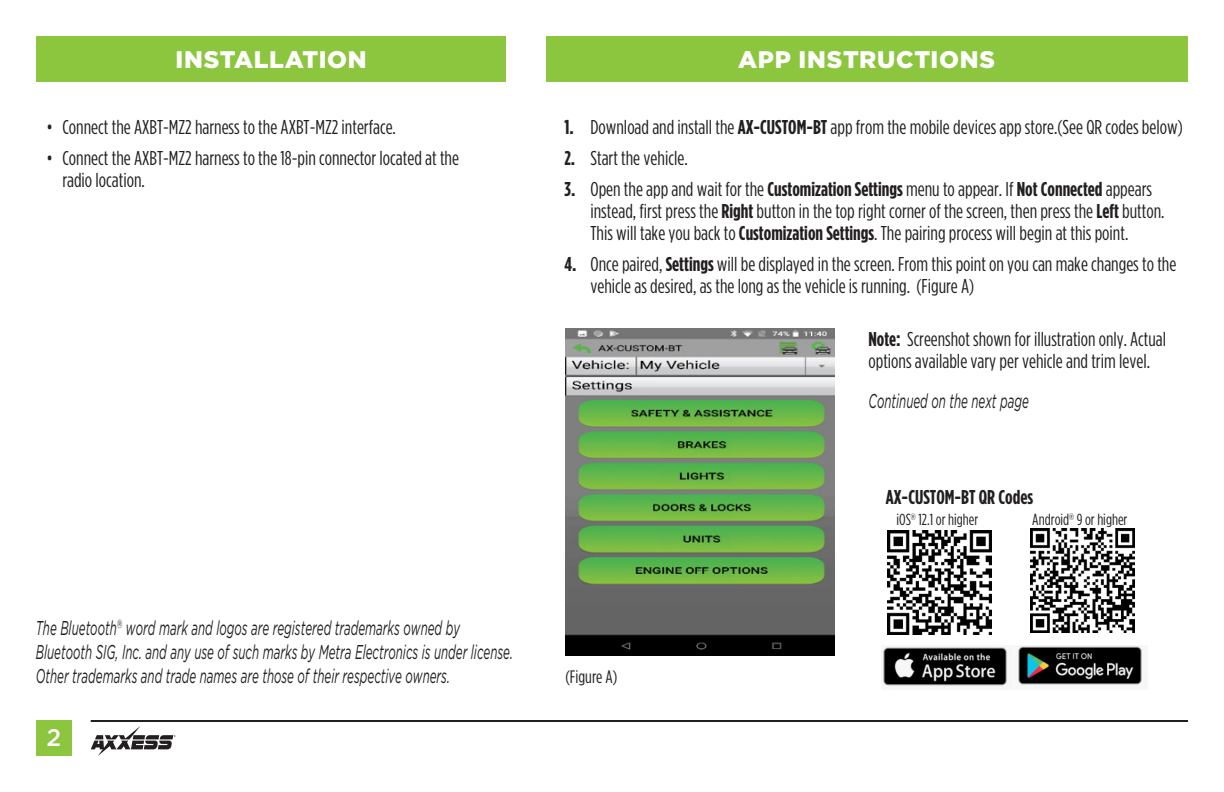
<style>
.page{position:relative;width:1224px;height:792px;background:#fff}
.page>*{position:absolute;margin:0;border:0;box-sizing:border-box;transform-origin:0 0}
.t1{font:900 24px "Gotham";letter-spacing:.025em;color:#fff}
.t2{font:500 24px "Gotham";color:#fff}
.t3{font:20px/22px "Gotham Condensed";color:#231f20}
.t4{font:italic 20px/24px "Gotham";color:#231f20;scale:.58 1}
.t5{font:700 20px "Gotham Condensed";color:#231f20}
.t6{font:18px "Gotham Condensed";color:#231f20}
.t7{font:16px "Gotham Condensed";color:#231f20}
.s1{font-weight:700}
</style>
<div class="page">
<div style="left:36px;top:36px;width:1152px;height:45px;background:#8bc63e"></div>
<div style="left:36px;top:720px;width:36px;height:36px;background:#8bc63e"></div>
<hr style="left:91px;top:720px;width:1097px;height:2px;background:#231f20">
<svg style="left:91px;top:726px;width:85px;height:30px"></svg>
<img style="left:565px;top:328px;width:270px;height:328px">
<div style="left:506px;top:26px;width:40px;height:66px;background:#fff"></div>
<img style="left:1031px;top:529px;width:104px;height:104px">
<img style="left:887px;top:530px;width:104px;height:104px">
<img style="left:883px;top:646px;width:260px;height:40px">
<p class="t1" style="left:175px;top:46px;width:193px">INSTALLATION</p>
<p class="t1" style="left:738px;top:46px;width:258px">APP INSTRUCTIONS</p>
<p class="t3" style="left:46px;top:116px;width:351px">• Connect the AXBT-MZ2 harness to the AXBT-MZ2 interface.</p>
<p class="t3" style="left:62px;top:147px;width:398px;text-indent:-16px">• Connect the AXBT-MZ2 harness to the 18-pin connector located at the radio location.</p>
<p class="t4" style="left:36px;top:616px;width:824px">The Bluetooth<sup>®</sup> word mark and logos are registered trademarks owned by<br>Bluetooth SIG, Inc. and any use of such marks by Metra Electronics is under license.<br>Other trademarks and trade names are those of their respective owners.</p>
<p class="t2" style="left:47px;top:723px;width:16px">2</p>
<p class="t3" style="left:564px;top:116px;width:620px"><span class="s1">1.</span> Download and install the <span class="s1">AX-CUSTOM-BT</span> app from the mobile devices app store.(See QR codes below)</p>
<p class="t3" style="left:564px;top:147px;width:125px"><span class="s1">2.</span> Start the vehicle.</p>
<p class="t3" style="left:590px;top:178px;width:576px;text-indent:-26px"><span class="s1">3.</span> Open the app and wait for the <span class="s1">Customization Settings</span> menu to appear. If <span class="s1">Not Connected</span> appears instead, first press the <span class="s1">Right</span> button in the top right corner of the screen, then press the <span class="s1">Left</span> button.<br>This will take you back to <span class="s1">Customization Settings</span>. The pairing process will begin at this point.</p>
<p class="t3" style="left:590px;top:253px;width:587px;text-indent:-26px"><span class="s1">4.</span> Once paired, <span class="s1">Settings</span> will be displayed in the screen. From this point on you can make changes to the vehicle as desired, as the long as the vehicle is running. (Figure A)</p>
<p class="t3" style="left:868px;top:328px;width:299px"><span class="s1">Note:</span> Screenshot shown for illustration only. Actual options available vary per vehicle and trim level.</p>
<p class="t4" style="left:868px;top:389px;width:278px">Continued on the next page</p>
<p class="t5" style="left:886px;top:486px;width:149px">AX-CUSTOM-BT QR Codes</p>
<p class="t6" style="left:565px;top:667px;width:53px">(Figure A)</p>
<p class="t7" style="left:896px;top:511px;width:83px">iOS<sup>®</sup> 12.1 or higher</p>
<p class="t7" style="left:1032px;top:511px;width:97px">Android<sup>®</sup> 9 or higher</p>
</div>
